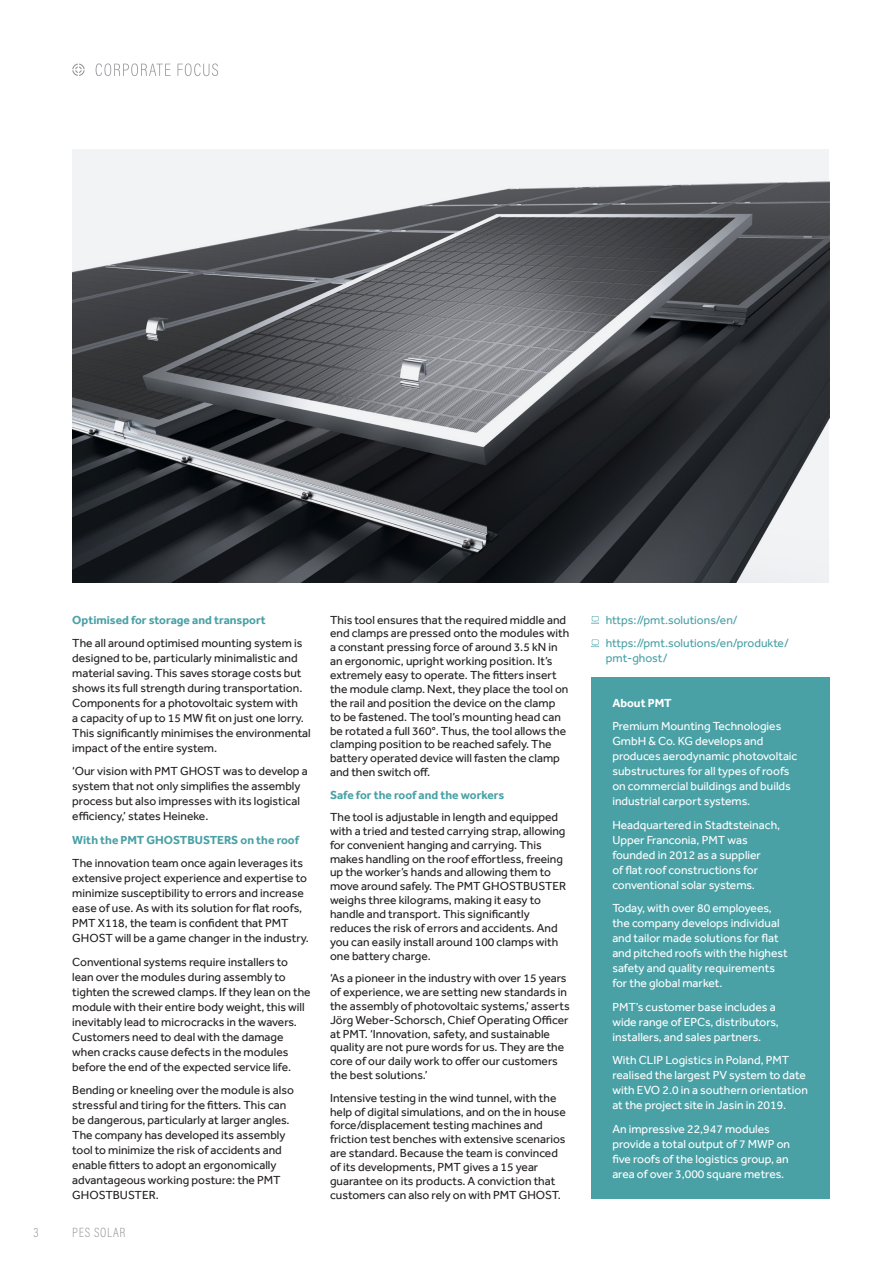
<style>
.page{position:relative;width:893px;height:1263px;background:#fff}
.page>*{position:absolute;margin:0;border:0;box-sizing:border-box;transform-origin:0 0}
.t1{font:200 13.5px "Acumin Pro Cond";letter-spacing:.045em;color:#939598}
.t2{font:12px/15px "Effra";color:#231f20}
.t3{font:12px/15px "Effra";color:#fff}
.t4{font:700 12px "Effra";color:#49a1a6}
.t5{font:12px "Effra";color:#49a1a6}
.t6{font:700 12px "Effra";color:#fff}
</style>
<div class="page">
<div style="left:591px;top:678px;width:238px;height:521px;background:#49a1a6"></div>
<svg style="left:96px;top:63px;width:75px;height:13px"></svg>
<svg style="left:178px;top:63px;width:40px;height:13px"></svg>
<svg style="left:72px;top:64px;width:13px;height:12px"></svg>
<img style="left:72px;top:149px;width:757px;height:434px">
<svg style="left:591px;top:616px;width:8px;height:8px"></svg>
<svg style="left:591px;top:639px;width:8px;height:8px"></svg>
<p class="t4" style="left:72px;top:612px;width:195px">Optimised for storage and transport</p>
<p class="t2" style="left:72px;top:635px;width:240px">The all around optimised mounting system is designed to be, particularly minimalistic and material saving. This saves storage costs but shows its full strength during transportation.<br>Components for a photovoltaic system with<br>a capacity of up to 15 MW fit on just one lorry.<br>This significantly minimises the environmental impact of the entire system.</p>
<p class="t2" style="left:72px;top:764px;width:237px">‘Our vision with PMT GHOST was to develop a system that not only simplifies the assembly process but also impresses with its logistical efficiency,’ states Heineke.</p>
<p class="t4" style="left:72px;top:833px;width:228px">With the PMT GHOSTBUSTERS on the roof</p>
<p class="t2" style="left:72px;top:856px;width:238px">The innovation team once again leverages its extensive project experience and expertise to minimize susceptibility to errors and increase ease of use. As with its solution for flat roofs, PMT X118, the team is confident that PMT GHOST will be a game changer in the industry.</p>
<p class="t2" style="left:72px;top:954px;width:240px">Conventional systems require installers to lean over the modules during assembly to tighten the screwed clamps. If they lean on the module with their entire body weight, this will inevitably lead to microcracks in the wavers.<br>Customers need to deal with the damage when cracks cause defects in the modules before the end of the expected service life.</p>
<p class="t2" style="left:72px;top:1083px;width:223px">Bending or kneeling over the module is also stressful and tiring for the fitters. This can be dangerous, particularly at larger angles.<br>The company has developed its assembly tool to minimize the risk of accidents and enable fitters to adopt an ergonomically advantageous working posture: the PMT GHOSTBUSTER.</p>
<p class="t1" style="left:34px;top:1223px;width:7px">3</p>
<p class="t1" style="left:72px;top:1223px;width:55px">PES SOLAR</p>
<p class="t2" style="left:330px;top:612px;width:241px;line-height:13.8px">This tool ensures that the required middle and end clamps are pressed onto the modules with a constant pressing force of around 3.5 kN in an ergonomic, upright working position. It’s extremely easy to operate. The fitters insert the module clamp. Next, they place the tool on the rail and position the device on the clamp to be fastened. The tool’s mounting head can be rotated a full 360°. Thus, the tool allows the clamping position to be reached safely. The battery operated device will fasten the clamp and then switch off.</p>
<p class="t4" style="left:330px;top:787px;width:176px">Safe for the roof and the workers</p>
<p class="t2" style="left:330px;top:810px;width:238px;line-height:13.8px">The tool is adjustable in length and equipped with a tried and tested carrying strap, allowing for convenient hanging and carrying. This makes handling on the roof effortless, freeing up the worker’s hands and allowing them to move around safely. The PMT GHOSTBUSTER weighs three kilograms, making it easy to handle and transport. This significantly reduces the risk of errors and accidents. And you can easily install around 100 clamps with one battery charge.</p>
<p class="t2" style="left:330px;top:971px;width:241px;line-height:13.8px">‘As a pioneer in the industry with over 15 years of experience, we are setting new standards in the assembly of photovoltaic systems,’ asserts Jörg Weber-Schorsch, Chief Operating Officer at PMT. ‘Innovation, safety, and sustainable quality are not pure words for us. They are the core of our daily work to offer our customers the best solutions.’</p>
<p class="t2" style="left:330px;top:1090px;width:237px;line-height:14px">Intensive testing in the wind tunnel, with the help of digital simulations, and on the in house force/displacement testing machines and friction test benches with extensive scenarios are standard. Because the team is convinced of its developments, PMT gives a 15 year guarantee on its products. A conviction that customers can also rely on with PMT GHOST.</p>
<p class="t5" style="left:606px;top:612px;width:134px">https://pmt.solutions/en/</p>
<p class="t5" style="left:606px;top:636px;width:185px">https://pmt.solutions/en/produkte/</p>
<p class="t5" style="left:606px;top:651px;width:63px">pmt-ghost/</p>
<p class="t6" style="left:612px;top:696px;width:61px">About PMT</p>
<p class="t3" style="left:612px;top:719px;width:187px">Premium Mounting Technologies<br>GmbH &amp; Co. KG develops and produces aerodynamic photovoltaic substructures for all types of roofs on commercial buildings and builds industrial carport systems.</p>
<p class="t3" style="left:612px;top:817px;width:169px">Headquartered in Stadtsteinach,<br>Upper Franconia, PMT was founded in 2012 as a supplier<br>of flat roof constructions for conventional solar systems.</p>
<p class="t3" style="left:612px;top:901px;width:177px">Today, with over 80 employees, the company develops individual and tailor made solutions for flat and pitched roofs with the highest safety and quality requirements for the global market.</p>
<p class="t3" style="left:612px;top:999px;width:168px">PMT’s customer base includes a wide range of EPCs, distributors, installers, and sales partners.</p>
<p class="t3" style="left:612px;top:1053px;width:197px">With CLIP Logistics in Poland, PMT realised the largest PV system to date with EVO 2.0 in a southern orientation at the project site in Jasin in 2019.</p>
<p class="t3" style="left:612px;top:1121px;width:179px">An impressive 22,947 modules provide a total output of 7 MWP on five roofs of the logistics group, an area of over 3,000 square metres.</p>
</div>
